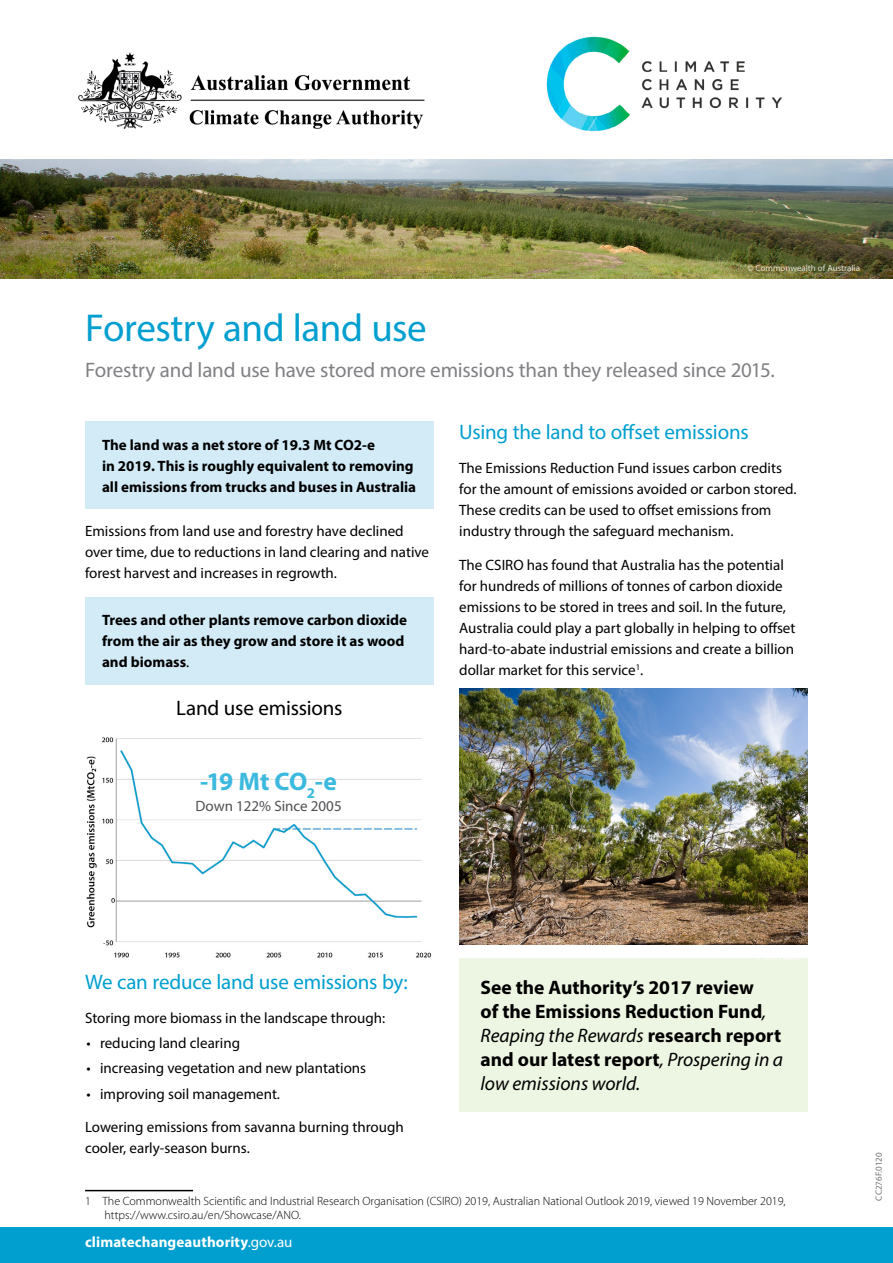
<style>
.page{position:relative;width:893px;height:1263px;background:#fff}
.page>*{position:absolute;margin:0;border:0;box-sizing:border-box;transform-origin:0 0}
.t1{font:39px "Myriad Pro";letter-spacing:-.015em;color:#009fcf}
.t2{font:700 25.5px "Myriad Pro";color:#3bb9de}
.t3{font:21px "Myriad Pro";letter-spacing:-.01em;color:#818084}
.t4{font:21px "Myriad Pro";letter-spacing:-.01em;color:#009fcf}
.t5{font:21px "Myriad Pro";letter-spacing:-.01em;color:#000}
.t6{font:700 19.5px/24px "Myriad Pro";color:#000}
.t7{font:15px/21px "Myriad Pro";color:#000}
.t8{font:700 15px/21px "Myriad Pro";color:#000}
.t9{font:700 15px "Myriad Pro";letter-spacing:.005em;color:#fff}
.t10{font:15px "Myriad Pro";color:#504f53}
.t11{font:300 12px/14.4px "Myriad Pro";color:#000}
.t12{font:9px "Myriad Pro";color:#fff}
.t13{font:9px "Myriad Pro";color:#757378}
.s1{font-weight:400}
.s2{font-weight:400;font-style:italic}
</style>
<div class="page">
<div style="left:0;top:1227px;width:893px;height:36px;background:#009fcf"></div>
<img style="left:78px;top:52px;width:347px;height:77px">
<img style="left:546px;top:36px;width:236px;height:96px">
<img style="left:0;top:159px;width:893px;height:120px">
<hr style="left:85px;top:1190px;width:108px;height:1px;background:#000">
<div style="left:85px;top:421px;width:349px;height:87px;background:#d2ebf6"></div>
<div style="left:85px;top:597px;width:349px;height:87px;background:#d2ebf6"></div>
<img style="left:86px;top:737px;width:346px;height:221px">
<img style="left:459px;top:688px;width:349px;height:256px">
<div style="left:459px;top:958px;width:349px;height:153px;background:#edf5e3"></div>
<h1 class="t1" style="left:85px;top:304px;width:343px">Forestry and land use</h1>
<p class="t12" style="left:747px;top:263px;width:114px">© Commonwealth of Australia</p>
<h3 class="t3" style="left:85px;top:357px;width:691px">Forestry and land use have stored more emissions than they released since 2015.</h3>
<p class="t8" style="left:102px;top:433px;width:316px">The land was a net store of 19.3 Mt CO2-e<br>in 2019. This is roughly equivalent to removing all emissions from trucks and buses in Australia</p>
<p class="t7" style="left:85px;top:520px;width:346px">Emissions from land use and forestry have declined over time, due to reductions in land clearing and native forest harvest and increases in regrowth.</p>
<p class="t8" style="left:102px;top:609px;width:306px">Trees and other plants remove carbon dioxide from the air as they grow and store it as wood and biomass<span class="s1">.</span></p>
<h3 class="t5" style="left:176px;top:695px;width:168px">Land use emissions</h3>
<h2 class="t2" style="left:200px;top:765px;width:138px">-19 Mt CO<sub>2</sub>-e</h2>
<p class="t10" style="left:195px;top:797px;width:148px">Down 122% Since 2005</p>
<h3 class="t4" style="left:459px;top:419px;width:291px">Using the land to offset emissions</h3>
<p class="t7" style="left:459px;top:457px;width:339px">The Emissions Reduction Fund issues carbon credits for the amount of emissions avoided or carbon stored.<br>These credits can be used to offset emissions from industry through the safeguard mechanism.</p>
<p class="t7" style="left:459px;top:554px;width:338px">The CSIRO has found that Australia has the potential for hundreds of millions of tonnes of carbon dioxide emissions to be stored in trees and soil. In the future, Australia could play a part globally in helping to offset hard-to-abate industrial emissions and create a billion dollar market for this service<sup>1</sup>.</p>
<h3 class="t4" style="left:85px;top:969px;width:324px">We can reduce land use emissions by:</h3>
<p class="t7" style="left:85px;top:1007px;width:302px">Storing more biomass in the landscape through:</p>
<p class="t7" style="left:87px;top:1032px;width:155px">• reducing land clearing</p>
<p class="t7" style="left:87px;top:1058px;width:281px">• increasing vegetation and new plantations</p>
<p class="t7" style="left:87px;top:1083px;width:195px">• improving soil management.</p>
<p class="t7" style="left:85px;top:1117px;width:320px">Lowering emissions from savanna burning through cooler, early-season burns.</p>
<h3 class="t6" style="left:480px;top:975px;width:304px">See the Authority’s 2017 review<br>of the Emissions Reduction Fund<span class="s2">,<br>Reaping the Rewards</span> research report and our latest report<span class="s2">, Prospering in a low emissions world.</span></h3>
<p class="t11" style="left:105px;top:1194px;width:683px;text-indent:-20px">1 The Commonwealth Scientific and Industrial Research Organisation (CSIRO) 2019, Australian National Outlook 2019, viewed 19 November 2019, https://www.csiro.au/en/Showcase/ANO.</p>
<p class="t9" style="left:85px;top:1232px;width:209px">climatechangeauthority<span class="s1">.gov.au</span></p>
<p class="t13" style="left:873px;top:1200px;width:49px;rotate:-90deg">CC276F.0120</p>
</div>
